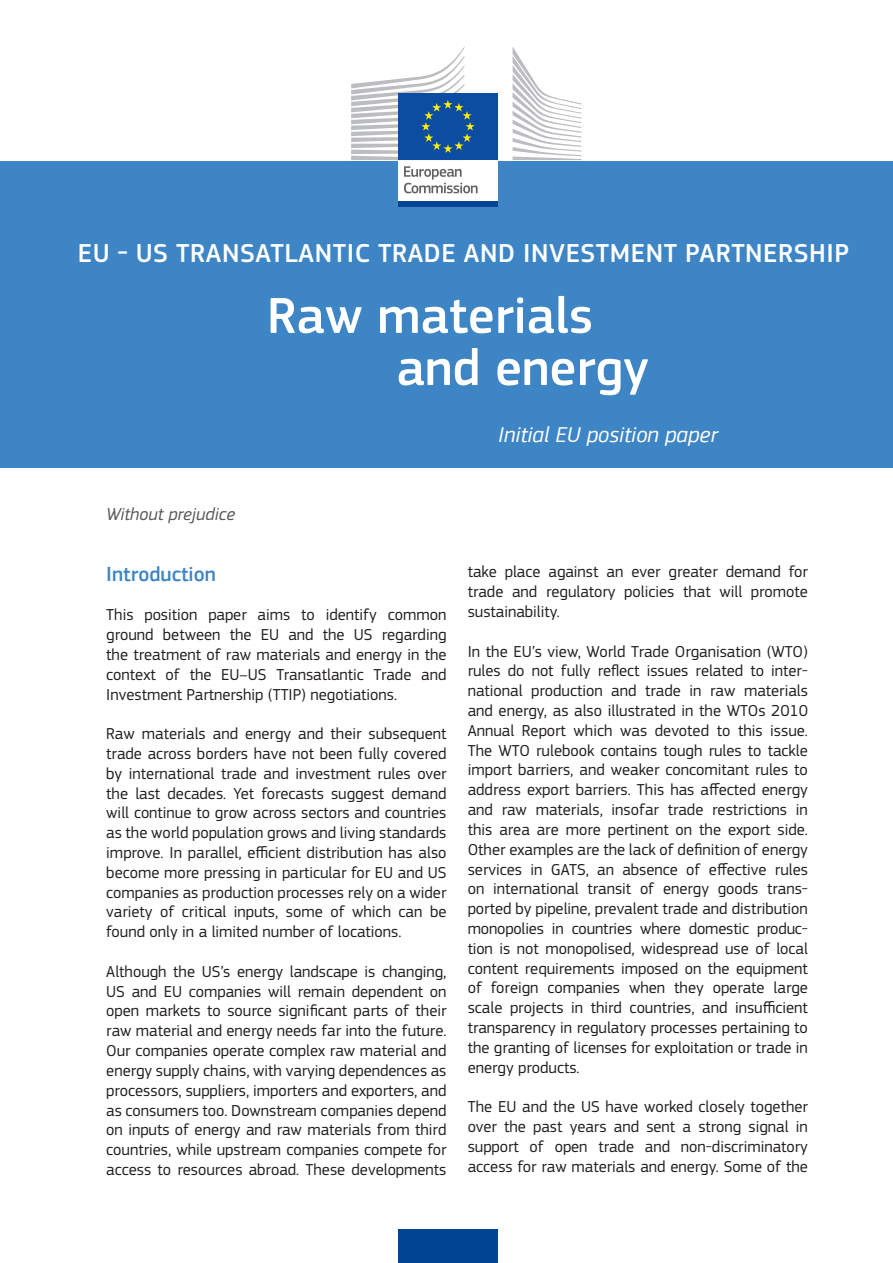
<style>
.page{position:relative;width:893px;height:1263px;background:#fff}
.page>*{position:absolute;margin:0;border:0;box-sizing:border-box;transform-origin:0 0}
.t1{font:500 52.5px "PF Square Sans Pro";color:#fff}
.t2{font:500 27px "EC Square Sans Pro";letter-spacing:.02em;color:#fff}
.t3{font:italic 22.5px "PF Square Sans Pro";color:#fff}
.subtitle{font:500 21px "PF Square Sans Pro";color:#3e85c5}
.t4{font:italic 18px "EC Square Sans Pro";color:#57585a}
.content_EN{font:16.5px/19.8px "EC Square Sans Pro";color:#231f20;text-align:justify}
</style>
<div class="page">
<div style="left:0;top:160px;width:893px;height:308px;background:#3e85c5"></div>
<div style="left:398px;top:158px;width:99px;height:43px;background:#fff"></div>
<svg style="left:404px;top:166px;width:74px;height:27px"></svg>
<svg style="left:513px;top:47px;width:68px;height:113px"></svg>
<div style="left:398px;top:94px;width:99px;height:66px;background:#0d4da1"></div>
<svg style="left:351px;top:47px;width:124px;height:113px"></svg>
<div style="left:398px;top:201px;width:99px;height:6px;background:#004494"></div>
<div style="left:398px;top:1229px;width:99px;height:34px;background:#004494"></div>
<p class="t2" style="left:78px;top:238px;width:772px">EU - US TRANSATLANTIC TRADE AND INVESTMENT PARTNERSHIP</p>
<p class="t1" style="left:267px;top:285px;width:327px">Raw materials</p>
<p class="t1" style="left:396px;top:337px;width:254px">and energy</p>
<p class="t3" style="left:498px;top:421px;width:221px">Initial EU position paper</p>
<p class="t4" style="left:106px;top:504px;width:130px">Without prejudice</p>
<p class="subtitle" style="left:106px;top:562px;width:111px">Introduction</p>
<p class="content_EN" style="left:106px;top:605px;width:342px">This position paper aims to identify common ground between the EU and the US regarding the treatment of raw materials and energy in the context of the EU–US Transatlantic Trade and Investment Partnership (TTIP) negotiations.</p>
<p class="content_EN" style="left:106px;top:724px;width:342px">Raw materials and energy and their subsequent trade across borders have not been fully covered by international trade and investment rules over the last decades. Yet forecasts suggest demand will continue to grow across sectors and countries as the world population grows and living standards improve. In parallel, efficient distribution has also become more pressing in particular for EU and US companies as production processes rely on a wider variety of critical inputs, some of which can be found only in a limited number of locations.</p>
<p class="content_EN" style="left:106px;top:962px;width:342px">Although the US’s energy landscape is changing, US and EU companies will remain dependent on open markets to source significant parts of their raw material and energy needs far into the future.<br>Our companies operate complex raw material and energy supply chains, with varying dependences as processors, suppliers, importers and exporters, and as consumers too. Downstream companies depend on inputs of energy and raw materials from third countries, while upstream companies compete for access to resources abroad. These developments</p>
<p class="content_EN" style="left:468px;top:562px;width:342px">take place against an ever greater demand for trade and regulatory policies that will promote sustainability.</p>
<p class="content_EN" style="left:468px;top:641px;width:342px">In the EU’s view, World Trade Organisation (WTO) rules do not fully reflect issues related to inter&shy;national production and trade in raw materials and energy, as also illustrated in the WTOs 2010<br>Annual Report which was devoted to this issue.<br>The WTO rulebook contains tough rules to tackle import barriers, and weaker concomitant rules to address export barriers. This has affected energy and raw materials, insofar trade restrictions in this area are more pertinent on the export side.<br>Other examples are the lack of definition of energy services in GATS, an absence of effective rules on international transit of energy goods trans&shy;ported by pipeline, prevalent trade and distribution monopolies in countries where domestic produc&shy;tion is not monopolised, widespread use of local content requirements imposed on the equipment of foreign companies when they operate large scale projects in third countries, and insufficient transparency in regulatory processes pertaining to the granting of licenses for exploitation or trade in energy products.</p>
<p class="content_EN" style="left:468px;top:1097px;width:342px">The EU and the US have worked closely together over the past years and sent a strong signal in support of open trade and non-discriminatory access for raw materials and energy. Some of the</p>
</div>
